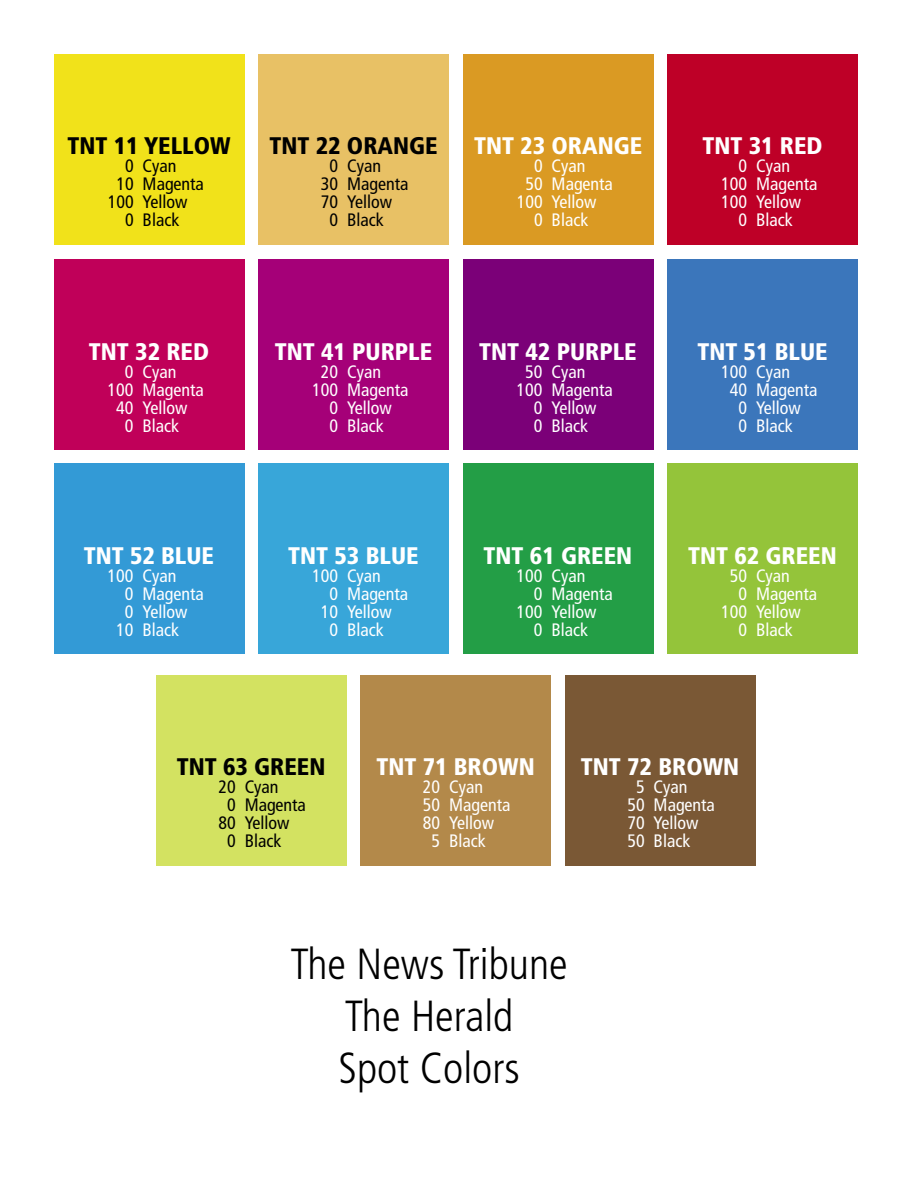
<style>
.page{position:relative;width:918px;height:1188px;background:#fff}
.page>*{position:absolute;margin:0;border:0;box-sizing:border-box;transform-origin:0 0}
.t1{font:300 condensed 43.5px "Frutiger";color:#000}
.t2{font:900 condensed 24px "Frutiger";color:#fff}
.t3{font:900 condensed 24px "Frutiger";color:#000}
.t4{font:condensed 18px "Frutiger";color:#fff}
.t5{font:condensed 18px "Frutiger";color:#000}
</style>
<div class="page">
<div style="left:54px;top:54px;width:191px;height:190px;background:#f1e21a"></div>
<div style="left:259px;top:54px;width:190px;height:190px;background:#e8c165"></div>
<div style="left:463px;top:54px;width:191px;height:190px;background:#da9a23"></div>
<div style="left:668px;top:54px;width:190px;height:190px;background:#be0027"></div>
<div style="left:54px;top:260px;width:191px;height:190px;background:#c00059"></div>
<div style="left:259px;top:260px;width:190px;height:190px;background:#a50078"></div>
<div style="left:463px;top:260px;width:191px;height:190px;background:#7b0078"></div>
<div style="left:668px;top:260px;width:190px;height:190px;background:#3b76bb"></div>
<div style="left:156px;top:675px;width:191px;height:191px;background:#d3e261"></div>
<div style="left:361px;top:675px;width:190px;height:191px;background:#b3894a"></div>
<div style="left:565px;top:675px;width:191px;height:191px;background:#7a5835"></div>
<div style="left:54px;top:464px;width:190px;height:190px;background:#339ad6"></div>
<div style="left:258px;top:464px;width:191px;height:190px;background:#38a6d9"></div>
<div style="left:463px;top:464px;width:191px;height:190px;background:#239e46"></div>
<div style="left:668px;top:464px;width:190px;height:190px;background:#94c43a"></div>
<p class="t3" style="left:67px;top:132px;width:165px">TNT 11 YELLOW</p>
<p class="t5" style="left:125px;top:156px;width:53px">0 Cyan</p>
<p class="t5" style="left:116px;top:174px;width:89px">10 Magenta</p>
<p class="t5" style="left:108px;top:192px;width:81px">100 Yellow</p>
<p class="t5" style="left:125px;top:210px;width:56px">0 Black</p>
<p class="t3" style="left:270px;top:132px;width:170px">TNT 22 ORANGE</p>
<p class="t5" style="left:330px;top:156px;width:53px">0 Cyan</p>
<p class="t5" style="left:321px;top:174px;width:89px">30 Magenta</p>
<p class="t5" style="left:321px;top:192px;width:73px">70 Yellow</p>
<p class="t5" style="left:330px;top:210px;width:56px">0 Black</p>
<p class="t2" style="left:474px;top:132px;width:170px">TNT 23 ORANGE</p>
<p class="t4" style="left:534px;top:156px;width:53px">0 Cyan</p>
<p class="t4" style="left:525px;top:174px;width:89px">50 Magenta</p>
<p class="t4" style="left:517px;top:192px;width:81px">100 Yellow</p>
<p class="t4" style="left:534px;top:210px;width:56px">0 Black</p>
<p class="t2" style="left:89px;top:337px;width:122px">TNT 32 RED</p>
<p class="t4" style="left:125px;top:361px;width:53px">0 Cyan</p>
<p class="t4" style="left:108px;top:379px;width:98px">100 Magenta</p>
<p class="t4" style="left:116px;top:397px;width:73px">40 Yellow</p>
<p class="t4" style="left:125px;top:415px;width:56px">0 Black</p>
<p class="t2" style="left:84px;top:541px;width:132px">TNT 52 BLUE</p>
<p class="t4" style="left:108px;top:565px;width:70px">100 Cyan</p>
<p class="t4" style="left:125px;top:583px;width:80px">0 Magenta</p>
<p class="t4" style="left:125px;top:601px;width:64px">0 Yellow</p>
<p class="t4" style="left:116px;top:619px;width:64px">10 Black</p>
<p class="t2" style="left:275px;top:337px;width:159px">TNT 41 PURPLE</p>
<p class="t4" style="left:321px;top:361px;width:62px">20 Cyan</p>
<p class="t4" style="left:312px;top:379px;width:98px">100 Magenta</p>
<p class="t4" style="left:329px;top:397px;width:64px">0 Yellow</p>
<p class="t4" style="left:329px;top:415px;width:56px">0 Black</p>
<p class="t2" style="left:288px;top:541px;width:132px">TNT 53 BLUE</p>
<p class="t4" style="left:312px;top:565px;width:70px">100 Cyan</p>
<p class="t4" style="left:329px;top:583px;width:80px">0 Magenta</p>
<p class="t4" style="left:321px;top:601px;width:73px">10 Yellow</p>
<p class="t4" style="left:329px;top:619px;width:56px">0 Black</p>
<p class="t2" style="left:479px;top:337px;width:159px">TNT 42 PURPLE</p>
<p class="t4" style="left:525px;top:361px;width:62px">50 Cyan</p>
<p class="t4" style="left:517px;top:379px;width:98px">100 Magenta</p>
<p class="t4" style="left:534px;top:397px;width:64px">0 Yellow</p>
<p class="t4" style="left:534px;top:415px;width:56px">0 Black</p>
<p class="t2" style="left:484px;top:541px;width:150px">TNT 61 GREEN</p>
<p class="t4" style="left:517px;top:565px;width:70px">100 Cyan</p>
<p class="t4" style="left:534px;top:583px;width:80px">0 Magenta</p>
<p class="t4" style="left:517px;top:601px;width:81px">100 Yellow</p>
<p class="t4" style="left:534px;top:619px;width:56px">0 Black</p>
<p class="t2" style="left:703px;top:132px;width:122px">TNT 31 RED</p>
<p class="t4" style="left:739px;top:156px;width:53px">0 Cyan</p>
<p class="t4" style="left:721px;top:174px;width:98px">100 Magenta</p>
<p class="t4" style="left:721px;top:192px;width:81px">100 Yellow</p>
<p class="t4" style="left:739px;top:210px;width:56px">0 Black</p>
<p class="t2" style="left:697px;top:337px;width:132px">TNT 51 BLUE</p>
<p class="t4" style="left:721px;top:361px;width:70px">100 Cyan</p>
<p class="t4" style="left:730px;top:379px;width:89px">40 Magenta</p>
<p class="t4" style="left:738px;top:397px;width:64px">0 Yellow</p>
<p class="t4" style="left:738px;top:415px;width:56px">0 Black</p>
<p class="t2" style="left:688px;top:541px;width:150px">TNT 62 GREEN</p>
<p class="t4" style="left:730px;top:565px;width:62px">50 Cyan</p>
<p class="t4" style="left:738px;top:583px;width:80px">0 Magenta</p>
<p class="t4" style="left:721px;top:601px;width:81px">100 Yellow</p>
<p class="t4" style="left:738px;top:619px;width:56px">0 Black</p>
<p class="t3" style="left:177px;top:753px;width:150px">TNT 63 GREEN</p>
<p class="t5" style="left:218px;top:777px;width:62px">20 Cyan</p>
<p class="t5" style="left:227px;top:795px;width:80px">0 Magenta</p>
<p class="t5" style="left:218px;top:813px;width:73px">80 Yellow</p>
<p class="t5" style="left:227px;top:831px;width:56px">0 Black</p>
<p class="t2" style="left:376px;top:753px;width:160px">TNT 71 BROWN</p>
<p class="t4" style="left:423px;top:777px;width:62px">20 Cyan</p>
<p class="t4" style="left:423px;top:795px;width:89px">50 Magenta</p>
<p class="t4" style="left:423px;top:813px;width:73px">80 Yellow</p>
<p class="t4" style="left:432px;top:831px;width:56px">5 Black</p>
<p class="t2" style="left:581px;top:753px;width:160px">TNT 72 BROWN</p>
<p class="t4" style="left:636px;top:777px;width:53px">5 Cyan</p>
<p class="t4" style="left:627px;top:795px;width:89px">50 Magenta</p>
<p class="t4" style="left:627px;top:813px;width:73px">70 Yellow</p>
<p class="t4" style="left:627px;top:831px;width:64px">50 Black</p>
<p class="t1" style="left:291px;top:939px;width:279px">The News Tribune</p>
<p class="t1" style="left:345px;top:991px;width:170px">The Herald</p>
<p class="t1" style="left:338px;top:1043px;width:183px">Spot Colors</p>
</div>
